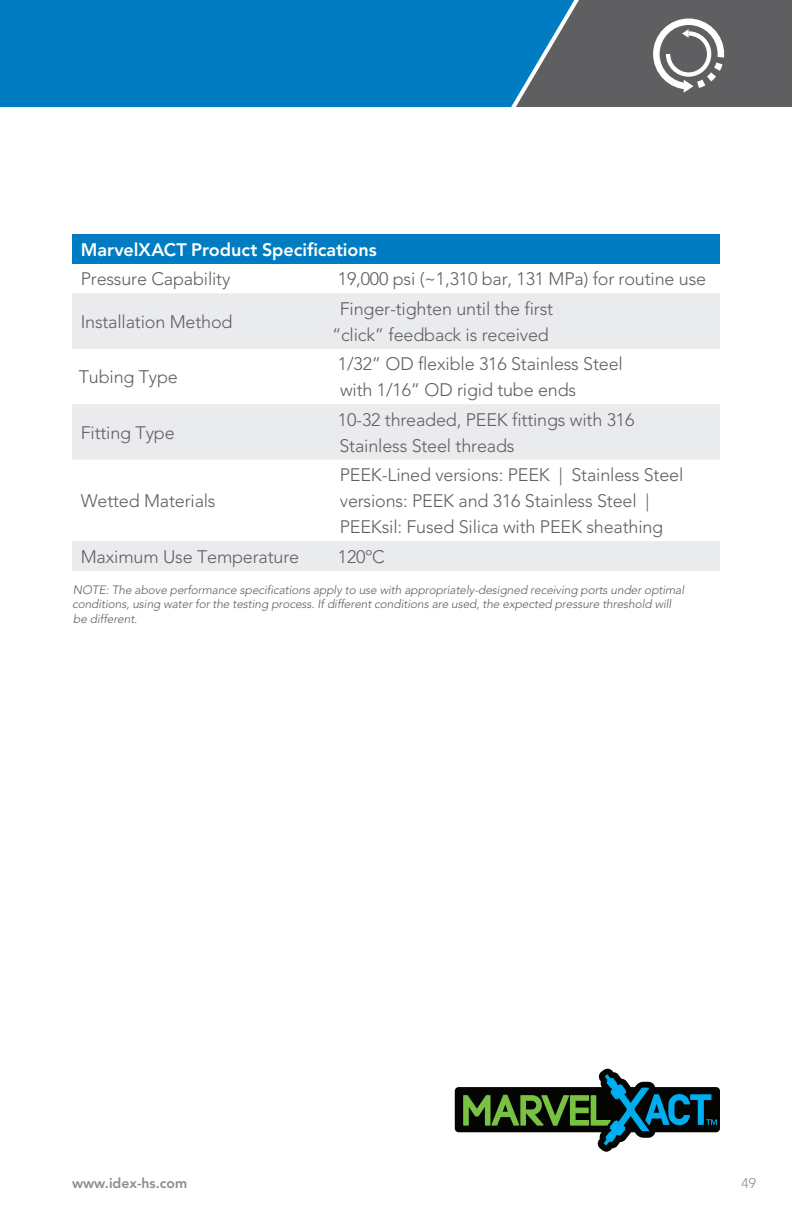
<style>
.page{position:relative;width:792px;height:1224px;background:#fff}
.page>*{position:absolute;margin:0;border:0;box-sizing:border-box;transform-origin:0 0}
.copy{font:300 18px/26px "Avenir LT Std";letter-spacing:-.01em;color:#5f5f62}
.Chart_-_Title{font:800 18px "Avenir LT Std";letter-spacing:-.005em;color:#fff}
.t1{font:800 14px "Avenir LT Std";color:#8a8c8f}
.t2{font:300 14px "Avenir LT Std";color:#8a8c8f}
.Copy_SMALL{font:italic 300 12px/14.4px "Avenir LT Std";letter-spacing:-.01em;color:#5f5f62}
</style>
<div class="page">
<div style="left:0;top:0;width:792px;height:108px;background:#007cc2"></div>
<svg style="left:511px;top:0;width:281px;height:107px;background:#5f6d78"></svg>
<div style="left:0;top:107px;width:792px;height:123px;background:#fff"></div>
<div style="left:72px;top:234px;width:648px;height:30px;background:#007cc2"></div>
<svg style="left:72px;top:293px;width:648px;height:277px;fill:#eeeff0"></svg>
<hr style="left:331px;top:570px;width:389px;height:1px;background:#eaebec">
<hr style="left:72px;top:570px;width:259px;height:1px;background:#eaebec">
<svg style="left:455px;top:1069px;width:265px;height:83px"></svg>
<p class="Chart_-_Title" style="left:81px;top:239px;width:297px">MarvelXACT Product Specifications</p>
<p class="copy" style="left:81px;top:266px;width:151px">Pressure Capability</p>
<p class="copy" style="left:338px;top:266px;width:370px">19,000 psi (~1,310 bar, 131 MPa) for routine use</p>
<p class="copy" style="left:81px;top:309px;width:153px">Installation Method</p>
<p class="copy" style="left:332px;top:296px;width:223px;text-align:center">Finger-tighten until the first “click” feedback is received</p>
<p class="copy" style="left:79px;top:364px;width:101px">Tubing Type</p>
<p class="copy" style="left:81px;top:420px;width:96px">Fitting Type</p>
<p class="copy" style="left:81px;top:488px;width:136px">Wetted Materials</p>
<p class="copy" style="left:338px;top:351px;width:287px">1/32” OD flexible 316 Stainless Steel with 1/16” OD rigid tube ends</p>
<p class="copy" style="left:338px;top:407px;width:298px">10-32 threaded, PEEK fittings with 316<br>Stainless Steel threads</p>
<p class="copy" style="left:340px;top:462px;width:345px">PEEK-Lined versions: PEEK | Stainless Steel versions: PEEK and 316 Stainless Steel |<br>PEEKsil: Fused Silica with PEEK sheathing</p>
<p class="copy" style="left:81px;top:544px;width:220px">Maximum Use Temperature</p>
<p class="copy" style="left:338px;top:544px;width:48px">120ºC</p>
<p class="Copy_SMALL" style="left:72px;top:583px;width:614px">NOTE: The above performance specifications apply to use with appropriately-designed receiving ports under optimal conditions, using water for the testing process. If different conditions are used, the expected pressure threshold will be different.</p>
<p class="t1" style="left:72px;top:1175px;width:117px">www.idex-hs.com</p>
<p class="t2" style="left:742px;top:1175px;width:16px">49</p>
</div>
